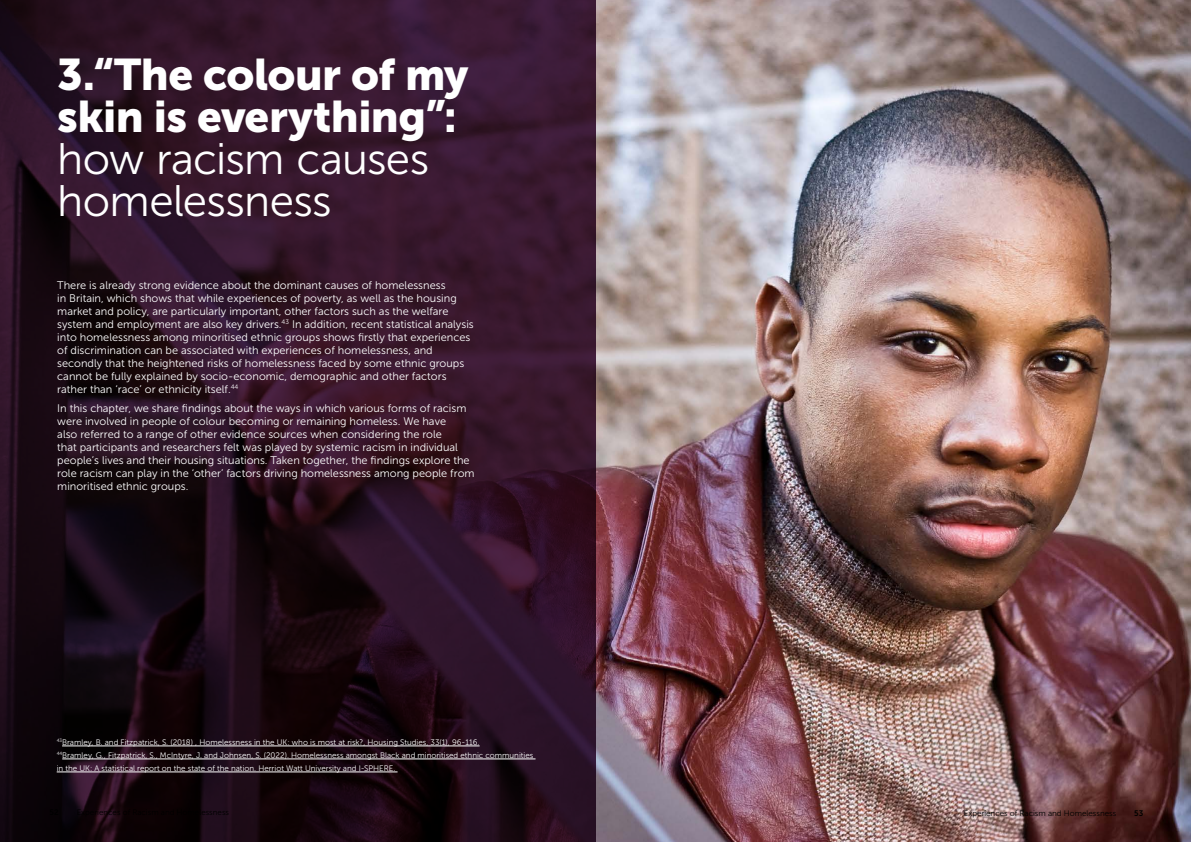
<style>
.page{position:relative;width:1191px;height:842px;background:#fff}
.page>*{position:absolute;margin:0;border:0;box-sizing:border-box;transform-origin:0 0}
.Page_title{font:44px/42px "Museo Sans 900";letter-spacing:-.015em;color:#fff}
.t1{font:11px/13px "Museo Sans 300";color:#fff}
.t2{font:8px/13px "Museo Sans 300";color:#fff}
.t3{font:8px "Museo Sans 300";color:#000}
.t4{font:8px "Museo Sans 700";color:#000}
.s1{font-family:"Museo Sans 300"}
</style>
<div class="page">
<img style="left:595px;top:0;width:596px;height:842px">
<svg style="left:0;top:0;width:595px;height:842px;background:#281121"></svg>
<hr style="left:62px;top:746px;width:417px;height:1px;background:#fff">
<hr style="left:62px;top:759px;width:473px;height:1px;background:#fff">
<hr style="left:57px;top:772px;width:340px;height:1px;background:#fff">
<p class="Page_title" style="left:57px;top:54px;width:413px">3.“The colour of my skin is everything”: <span class="s1">how racism causes homelessness</span></p>
<p class="t1" style="left:57px;top:279px;width:418px">There is already strong evidence about the dominant causes of homelessness<br>in Britain, which shows that while experiences of poverty, as well as the housing market and policy, are particularly important, other factors such as the welfare system and employment are also key drivers.<sup>43</sup> In addition, recent statistical analysis into homelessness among minoritised ethnic groups shows firstly that experiences of discrimination can be associated with experiences of homelessness, and secondly that the heightened risks of homelessness faced by some ethnic groups cannot be fully explained by socio-economic, demographic and other factors rather than ‘race’ or ethnicity itself.<sup>44</sup></p>
<p class="t1" style="left:57px;top:401px;width:419px">In this chapter, we share findings about the ways in which various forms of racism were involved in people of colour becoming or remaining homeless. We have<br>also referred to a range of other evidence sources when considering the role<br>that participants and researchers felt was played by systemic racism in individual people’s lives and their housing situations. Taken together, the findings explore the role racism can play in the ‘other’ factors driving homelessness among people from minoritised ethnic groups.</p>
<p class="t2" style="left:57px;top:736px;width:478px"><sup>43</sup>Bramley, B. and Fitzpatrick, S. (2018) , Homelessness in the UK: who is most at risk?, Housing Studies, 33(1), 96-116.<br><sup>44</sup>Bramley, G., Fitzpatrick, S., McIntyre, J. and Johnsen, S. (2022). Homelessness amongst Black and minoritised ethnic communities in the UK: A statistical report on the state of the nation. Herriot Watt University and I-SPHERE.</p>
<p class="t3" style="left:963px;top:809px;width:154px">Experiences of Racism and Homelessness</p>
<p class="t4" style="left:1134px;top:809px;width:11px">53</p>
</div>
